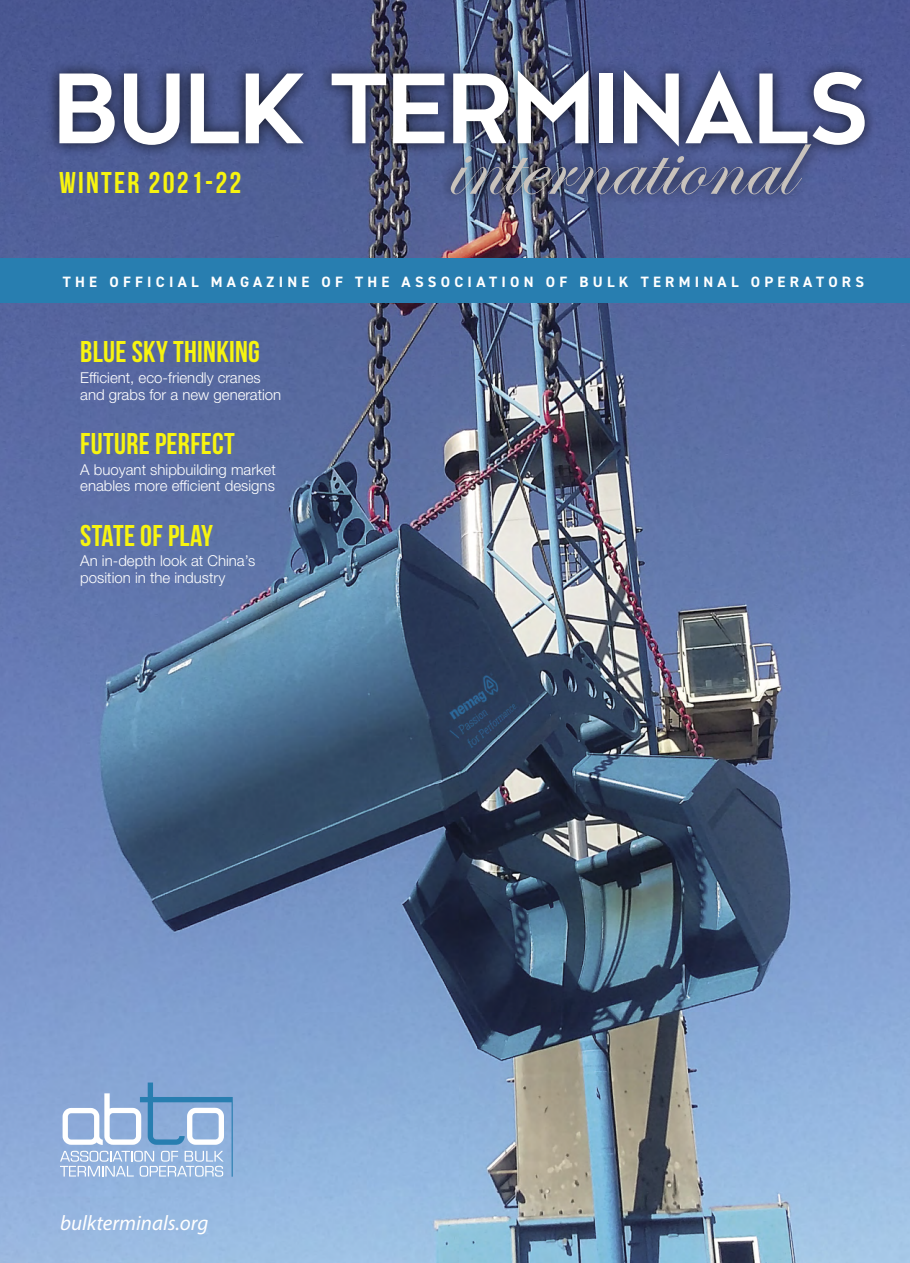
<style>
.page{position:relative;width:910px;height:1263px;background:#fff}
.page>*{position:absolute;margin:0;border:0;box-sizing:border-box;transform-origin:0 0}
.t1{font:98.85px "Edwardian Script ITC";color:#c8c2bc}
.t2{font:700 93px "Kessel 105";color:#fff}
.t3{font:30px "Bebas Neue";letter-spacing:.01em;color:#f7f410}
.t4{font:30px "Bebas Neue";letter-spacing:.075em;color:#f7f410}
.t5{font:italic 21px "Myriad Pro";color:#fff}
.t6{font:300 15px/16.5px "Helvetica Neue LTW1 G";color:#fff}
.t7{font:700 15px "DIN2014";letter-spacing:.285em;color:#fff}
</style>
<div class="page">
<img style="left:0;top:0;width:910px;height:1263px">
<div style="left:0;top:259px;width:910px;height:44px;background:#287eb0"></div>
<div style="left:45px;top:58px;width:833px;height:150px;background:#000;opacity:.75"></div>
<svg style="left:60px;top:1082px;width:173px;height:95px;background:#9ab8dd"></svg>
<h2 class="t2" style="left:54px;top:56px;width:816px">BULK TERMINALS</h2>
<h3 class="t4" style="left:59px;top:166px;width:184px">WINTER 2021-22</h3>
<h1 class="t1" style="left:447px;top:109px;width:347px">international</h1>
<p class="t7" style="left:63px;top:272px;width:803px">THE OFFICIAL MAGAZINE OF THE ASSOCIATION OF BULK TERMINAL OPERATORS</p>
<h3 class="t3" style="left:80px;top:336px;width:181px">BLUE SKY THINKING</h3>
<p class="t6" style="left:80px;top:370px;width:203px">Efficient, eco-friendly cranes and grabs for a new generation</p>
<h3 class="t3" style="left:80px;top:427px;width:156px">FUTURE PERFECT</h3>
<p class="t6" style="left:80px;top:461px;width:197px">A buoyant shipbuilding market enables more efficient designs</p>
<h3 class="t3" style="left:80px;top:519px;width:134px">STATE OF PLAY</h3>
<p class="t6" style="left:80px;top:553px;width:177px">An in-depth look at China’s position in the industry</p>
<h3 class="t5" style="left:60px;top:1210px;width:150px">bulkterminals.org</h3>
</div>
